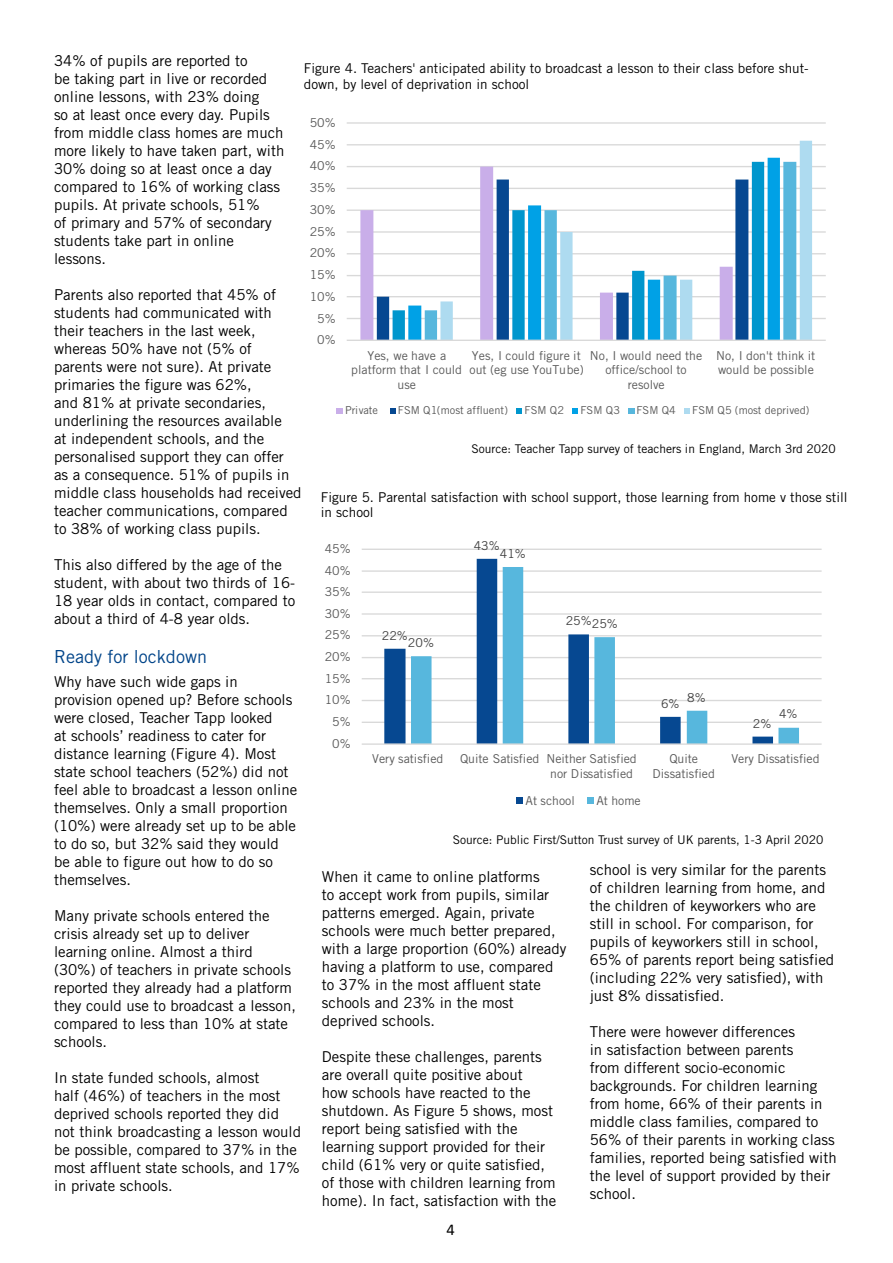
<style>
.page{position:relative;width:893px;height:1263px;background:#fff}
.page>*{position:absolute;margin:0;border:0;box-sizing:border-box;transform-origin:0 0}
.t1{font:18px "Trade Gothic";color:#014489}
.t2{font:16.5px "Calibri";color:#000}
.t3{font:15px/18px "Trade Gothic";color:#000}
.header_1{font:13.5px/15.6px "Trade Gothic";color:#000}
.t4{font:12.3px/14.5px "Trade Gothic";color:#595959;text-align:center}
.t5{font:12.3px "Trade Gothic";color:#404040}
.header_1-2{font:12px "Trade Gothic";color:#000}
.t6{font:10.95px "Trade Gothic";letter-spacing:.005em;color:#595959}
</style>
<div class="page">
<hr style="left:347px;top:318px;width:479px;height:1px;background:#d9d9d9">
<hr style="left:347px;top:296px;width:479px;height:1px;background:#d9d9d9">
<hr style="left:347px;top:275px;width:479px;height:1px;background:#d9d9d9">
<hr style="left:347px;top:253px;width:479px;height:1px;background:#d9d9d9">
<hr style="left:347px;top:231px;width:479px;height:2px;background:#d9d9d9">
<hr style="left:347px;top:209px;width:479px;height:2px;background:#d9d9d9">
<hr style="left:347px;top:188px;width:479px;height:1px;background:#d9d9d9">
<hr style="left:347px;top:166px;width:479px;height:1px;background:#d9d9d9">
<hr style="left:347px;top:144px;width:479px;height:1px;background:#d9d9d9">
<hr style="left:347px;top:122px;width:479px;height:2px;background:#d9d9d9">
<svg style="left:360px;top:167px;width:33px;height:173px"></svg>
<svg style="left:377px;top:180px;width:16px;height:160px"></svg>
<svg style="left:393px;top:167px;width:15px;height:173px"></svg>
<svg style="left:408px;top:167px;width:17px;height:173px"></svg>
<svg style="left:425px;top:167px;width:15px;height:173px"></svg>
<svg style="left:440px;top:141px;width:372px;height:199px"></svg>
<hr style="left:347px;top:340px;width:479px;height:1px;background:#d9d9d9">
<div style="left:336px;top:408px;width:7px;height:6px;background:#c9aee9"></div>
<svg style="left:390px;top:408px;width:5px;height:6px"></svg>
<svg style="left:516px;top:408px;width:6px;height:6px"></svg>
<svg style="left:573px;top:408px;width:5px;height:6px"></svg>
<svg style="left:628px;top:408px;width:6px;height:6px"></svg>
<svg style="left:684px;top:408px;width:6px;height:6px"></svg>
<hr style="left:362px;top:722px;width:460px;height:1px;background:#d9d9d9">
<hr style="left:362px;top:700px;width:460px;height:1px;background:#d9d9d9">
<hr style="left:362px;top:678px;width:460px;height:1px;background:#d9d9d9">
<hr style="left:362px;top:657px;width:460px;height:1px;background:#d9d9d9">
<hr style="left:362px;top:635px;width:460px;height:1px;background:#d9d9d9">
<hr style="left:362px;top:613px;width:460px;height:2px;background:#d9d9d9">
<hr style="left:362px;top:591px;width:460px;height:2px;background:#d9d9d9">
<hr style="left:362px;top:570px;width:460px;height:2px;background:#d9d9d9">
<hr style="left:362px;top:549px;width:460px;height:1px;background:#d9d9d9">
<svg style="left:384px;top:559px;width:114px;height:184px"></svg>
<svg style="left:411px;top:567px;width:388px;height:176px"></svg>
<hr style="left:362px;top:743px;width:460px;height:2px;background:#d9d9d9">
<div style="left:516px;top:798px;width:7px;height:6px;background:#064891"></div>
<div style="left:587px;top:798px;width:7px;height:6px;background:#57b7dd"></div>
<p class="t3" style="left:54px;top:51px;width:232px">34% of pupils are reported to<br>be taking part in live or recorded online lessons, with 23% doing<br>so at least once every day. Pupils from middle class homes are much more likely to have taken part, with<br>30% doing so at least once a day compared to 16% of working class pupils. At private schools, 51%<br>of primary and 57% of secondary students take part in online lessons.</p>
<p class="t3" style="left:54px;top:285px;width:249px">Parents also reported that 45% of students had communicated with their teachers in the last week, whereas 50% have not (5% of parents were not sure). At private primaries the figure was 62%,<br>and 81% at private secondaries, underlining the resources available<br>at independent schools, and the personalised support they can offer as a consequence. 51% of pupils in middle class households had received teacher communications, compared to 38% of working class pupils.</p>
<p class="t3" style="left:54px;top:555px;width:243px">This also differed by the age of the student, with about two thirds of 16- 18 year olds in contact, compared to about a third of 4-8 year olds.</p>
<p class="t1" style="left:54px;top:645px;width:154px">Ready for lockdown</p>
<p class="t3" style="left:54px;top:672px;width:245px">Why have such wide gaps in provision opened up? Before schools were closed, Teacher Tapp looked<br>at schools’ readiness to cater for distance learning (Figure 4). Most state school teachers (52%) did not feel able to broadcast a lesson online themselves. Only a small proportion (10%) were already set up to be able to do so, but 32% said they would be able to figure out how to do so themselves.</p>
<p class="t3" style="left:54px;top:906px;width:244px">Many private schools entered the crisis already set up to deliver learning online. Almost a third (30%) of teachers in private schools reported they already had a platform they could use to broadcast a lesson, compared to less than 10% at state schools.</p>
<p class="t3" style="left:54px;top:1068px;width:249px">In state funded schools, almost<br>half (46%) of teachers in the most deprived schools reported they did not think broadcasting a lesson would be possible, compared to 37% in the most affluent state schools, and 17% in private schools.</p>
<p class="header_1" style="left:304px;top:61px;width:506px">Figure 4. Teachers' anticipated ability to broadcast a lesson to their class before shut&shy;down, by level of deprivation in school</p>
<p class="t4" style="left:310px;top:115px;width:28px">50%</p>
<p class="t4" style="left:310px;top:137px;width:28px">45%</p>
<p class="t4" style="left:310px;top:158px;width:28px">40%</p>
<p class="t4" style="left:310px;top:180px;width:28px">35%</p>
<p class="t4" style="left:310px;top:202px;width:28px">30%</p>
<p class="t4" style="left:310px;top:224px;width:28px">25%</p>
<p class="t4" style="left:310px;top:245px;width:28px">20%</p>
<p class="t4" style="left:310px;top:267px;width:28px">15%</p>
<p class="t4" style="left:310px;top:289px;width:28px">10%</p>
<p class="t4" style="left:317px;top:311px;width:20px">5%</p>
<p class="t4" style="left:317px;top:332px;width:20px">0%</p>
<p class="t4" style="left:351px;top:348px;width:112px">Yes, we have a platform that I could use</p>
<p class="t4" style="left:470px;top:348px;width:116px;text-align:left">Yes, I could figure it out (eg use YouTube)</p>
<p class="t4" style="left:590px;top:348px;width:114px">No, I would need the office/school to resolve</p>
<p class="t4" style="left:716px;top:348px;width:101px;text-align:left">No, I don't think it would be possible</p>
<p class="t6" style="left:345px;top:404px;width:34px">Private</p>
<p class="t6" style="left:398px;top:404px;width:112px">FSM Q1(most affluent)</p>
<p class="t6" style="left:525px;top:404px;width:41px">FSM Q2</p>
<p class="t6" style="left:580px;top:404px;width:41px">FSM Q3</p>
<p class="t6" style="left:636px;top:404px;width:41px">FSM Q4</p>
<p class="t6" style="left:692px;top:404px;width:119px">FSM Q5 (most deprived)</p>
<p class="header_1-2" style="left:472px;top:442px;width:366px">Source: Teacher Tapp survey of teachers in England, March 3rd 2020</p>
<p class="header_1" style="left:321px;top:489px;width:528px">Figure 5. Parental satisfaction with school support, those learning from home v those still in school</p>
<p class="t5" style="left:474px;top:538px;width:28px">43%</p>
<p class="t4" style="left:325px;top:541px;width:28px">45%</p>
<p class="t5" style="left:500px;top:546px;width:28px">41%</p>
<p class="t4" style="left:325px;top:563px;width:28px">40%</p>
<p class="t4" style="left:325px;top:584px;width:28px">35%</p>
<p class="t4" style="left:325px;top:606px;width:28px">30%</p>
<p class="t5" style="left:566px;top:613px;width:28px">25%</p>
<p class="t5" style="left:592px;top:616px;width:28px">25%</p>
<p class="t4" style="left:325px;top:628px;width:28px">25%</p>
<p class="t5" style="left:382px;top:628px;width:28px">22%</p>
<p class="t5" style="left:408px;top:635px;width:28px">20%</p>
<p class="t4" style="left:325px;top:649px;width:28px">20%</p>
<p class="t4" style="left:325px;top:671px;width:28px">15%</p>
<p class="t5" style="left:687px;top:690px;width:20px">8%</p>
<p class="t4" style="left:325px;top:693px;width:28px">10%</p>
<p class="t5" style="left:661px;top:696px;width:20px">6%</p>
<p class="t5" style="left:779px;top:706px;width:20px">4%</p>
<p class="t4" style="left:332px;top:714px;width:20px">5%</p>
<p class="t5" style="left:753px;top:716px;width:20px">2%</p>
<p class="t4" style="left:332px;top:736px;width:20px">0%</p>
<p class="t4" style="left:372px;top:751px;width:73px">Very satisfied</p>
<p class="t4" style="left:550px;top:751px;width:88px;text-align:left;text-indent:-90px">Quite Satisfied Neither Satisfied nor Dissatisfied</p>
<p class="t4" style="left:653px;top:751px;width:64px">Quite<br>Dissatisfied</p>
<p class="t4" style="left:731px;top:751px;width:90px">Very Dissatisfied</p>
<p class="t4" style="left:526px;top:793px;width:51px">At school</p>
<p class="t4" style="left:596px;top:793px;width:46px">At home</p>
<p class="header_1-2" style="left:453px;top:832px;width:372px">Source: Public First/Sutton Trust survey of UK parents, 1-3 April 2020</p>
<p class="t3" style="left:590px;top:860px;width:246px">school is very similar for the parents of children learning from home, and the children of keyworkers who are still in school. For comparison, for pupils of keyworkers still in school, 65% of parents report being satisfied (including 22% very satisfied), with just 8% dissatisfied.</p>
<p class="t3" style="left:590px;top:1022px;width:249px">There were however differences<br>in satisfaction between parents<br>from different socio-economic backgrounds. For children learning from home, 66% of their parents in middle class families, compared to<br>56% of their parents in working class families, reported being satisfied with the level of support provided by their school.</p>
<p class="t3" style="left:322px;top:868px;width:246px">When it came to online platforms<br>to accept work from pupils, similar patterns emerged. Again, private schools were much better prepared, with a large proportion (60%) already having a platform to use, compared to 37% in the most affluent state schools and 23% in the most deprived schools.</p>
<p class="t3" style="left:322px;top:1048px;width:236px">Despite these challenges, parents are overall quite positive about<br>how schools have reacted to the shutdown. As Figure 5 shows, most report being satisfied with the learning support provided for their child (61% very or quite satisfied, of those with children learning from home). In fact, satisfaction with the</p>
<p class="t2" style="left:446px;top:1218px;width:10px">4</p>
</div>
